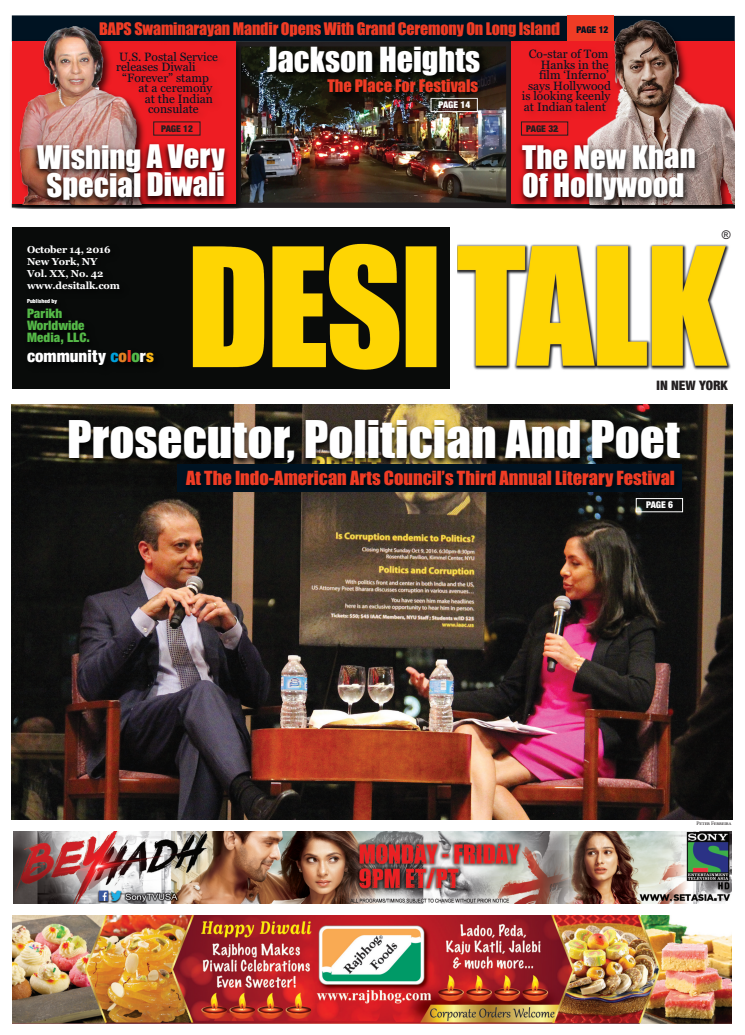
<style>
.page{position:relative;width:745px;height:1035px;background:#fff}
.page>*{position:absolute;margin:0;border:0;box-sizing:border-box;transform-origin:0 0}
.t1{font:48px "Impact";color:#fff}
.t2{font:32px "Impact";color:#fff}
.t3{font:30px/28px "Impact";color:#fff;text-align:center}
.t4{font:18px "Impact";color:#ef3c25}
.t5{font:18px "Sans Black Condensed DTC";color:#fff}
.t6{font:16px "Impact";letter-spacing:-.01em;color:#ef3c25}
.t7{font:14px/12px "Sans Black Condensed DTC";color:#55b948}
.t8{font:14px "Sans Black Condensed DTC";color:#231f20}
.t9{font:12px "Georgia";color:#001322}
.t10{font:12px "Arial";color:#231f20}
.t11{font:700 10px/12px "Georgia";letter-spacing:-.015em;color:#fff}
.t12{font:10px "Sans Black Condensed DTC";letter-spacing:-.005em;color:#231f20}
.t13{font:10px "Sans Black Condensed DTC";letter-spacing:-.005em;color:#fff}
.t14{font:10px "Sans Black Condensed DTC";letter-spacing:-.005em;color:#001322}
.t15{font:6px "Sans Black Condensed DTC";color:#fff}
.t16{font:5px "Utopia Regular SC";color:#231f20}
.s1{color:#00a0db}
.s2{color:#e58023}
.s3{color:#ef3c25}
.s4{color:#54b949}
.s5{color:#fcb814}
</style>
<div class="page">
<img style="left:12px;top:227px;width:437px;height:161px">
<img style="left:457px;top:244px;width:274px;height:126px">
<div style="left:21px;top:240px;width:164px;height:142px;background:#090b0a"></div>
<img style="left:13px;top:831px;width:719px;height:72px">
<img style="left:13px;top:915px;width:719px;height:107px">
<svg style="left:277px;top:207px;width:226px;height:2px"></svg>
<img style="left:277px;top:169px;width:226px;height:32px">
<div style="left:236px;top:41px;width:275px;height:166px;border:5px solid #231f20"></div>
<img style="left:277px;top:148px;width:226px;height:21px">
<img style="left:246px;top:56px;width:275px;height:92px">
<img style="left:12px;top:404px;width:720px;height:415px">
<img style="left:18px;top:404px;width:712px;height:87px">
<div style="left:521px;top:122px;width:46px;height:13px;border:1px solid #231f20"></div>
<img style="left:136px;top:462px;width:559px;height:45px">
<div style="left:635px;top:498px;width:47px;height:14px;border:1px solid #fff"></div>
<img style="left:13px;top:24px;width:81px;height:104px">
<img style="left:11px;top:128px;width:266px;height:103px">
<img style="left:48px;top:15px;width:508px;height:41px">
<img style="left:556px;top:15px;width:179px;height:118px">
<img style="left:567px;top:18px;width:166px;height:115px">
<img style="left:503px;top:133px;width:231px;height:76px">
<div style="left:567px;top:16px;width:46px;height:25px;background:#ef3c25"></div>
<div style="left:734px;top:16px;width:10px;height:197px;background:#fff"></div>
<div style="left:8px;top:209px;width:736px;height:13px;background:#fff"></div>
<img style="left:246px;top:72px;width:250px;height:44px">
<img style="left:94px;top:45px;width:152px;height:96px">
<img style="left:514px;top:43px;width:152px;height:85px">
<h3 class="t6" style="left:99px;top:20px;width:461px">BAPS Swaminarayan Mandir Opens With Grand Ceremony On Long Island</h3>
<p class="t14" style="left:576px;top:23px;width:33px">PAGE 12</p>
<p class="t9" style="left:119px;top:49px;width:100px">U.S. Postal Service</p>
<p class="t9" style="left:116px;top:60px;width:81px">releases Diwali</p>
<p class="t9" style="left:122px;top:70px;width:88px">“Forever” stamp</p>
<p class="t9" style="left:138px;top:81px;width:76px">at a ceremony</p>
<p class="t9" style="left:145px;top:91px;width:70px">at the Indian</p>
<p class="t9" style="left:148px;top:102px;width:52px">consulate</p>
<p class="t12" style="left:161px;top:123px;width:33px">PAGE 12</p>
<h3 class="t3" style="left:37px;top:144px;width:189px">Wishing A Very<br>Special Diwali</h3>
<p class="t11" style="left:27px;top:244px;width:94px">October 14, 2016<br>New York, NY<br>Vol. XX, No. 42 www.desitalk.com</p>
<p class="t15" style="left:27px;top:298px;width:31px">Published by</p>
<p class="t7" style="left:27px;top:307px;width:64px">Parikh<br>Worldwide<br>Media, LLC.</p>
<h3 class="t5" style="left:27px;top:345px;width:128px">community <span class="s1">c</span><span class="s2">o</span><span class="s3">l</span><span class="s4">o</span>r<span class="s5">s</span></h3>
<h2 class="t2" style="left:267px;top:42px;width:214px">Jackson Heights</h2>
<h3 class="t6" style="left:327px;top:77px;width:152px">The Place For Festivals</h3>
<p class="t13" style="left:438px;top:98px;width:33px">PAGE 14</p>
<p class="t9" style="left:528px;top:47px;width:81px">Co-star of Tom</p>
<p class="t9" style="left:540px;top:57px;width:69px">Hanks in the</p>
<p class="t9" style="left:539px;top:68px;width:71px">film ‘Inferno’</p>
<p class="t9" style="left:527px;top:78px;width:84px">says Hollywood</p>
<p class="t9" style="left:521px;top:89px;width:90px">is looking keenly</p>
<p class="t9" style="left:523px;top:99px;width:83px">at Indian talent</p>
<p class="t12" style="left:526px;top:123px;width:33px">PAGE 32</p>
<h3 class="t3" style="left:522px;top:144px;width:175px;text-align:left">The New Khan<br>Of Hollywood</h3>
<p class="t10" style="left:721px;top:228px;width:10px">®</p>
<p class="t8" style="left:656px;top:377px;width:73px">IN NEW YORK</p>
<h1 class="t1" style="left:67px;top:413px;width:614px">Prosecutor, Politician And Poet</h1>
<h3 class="t4" style="left:186px;top:468px;width:490px">At The Indo-American Arts Council’s Third Annual Literary Festival</h3>
<p class="t13" style="left:645px;top:498px;width:29px">PAGE 6</p>
<p class="t16" style="left:696px;top:821px;width:36px">Peter Ferreira</p>
</div>
